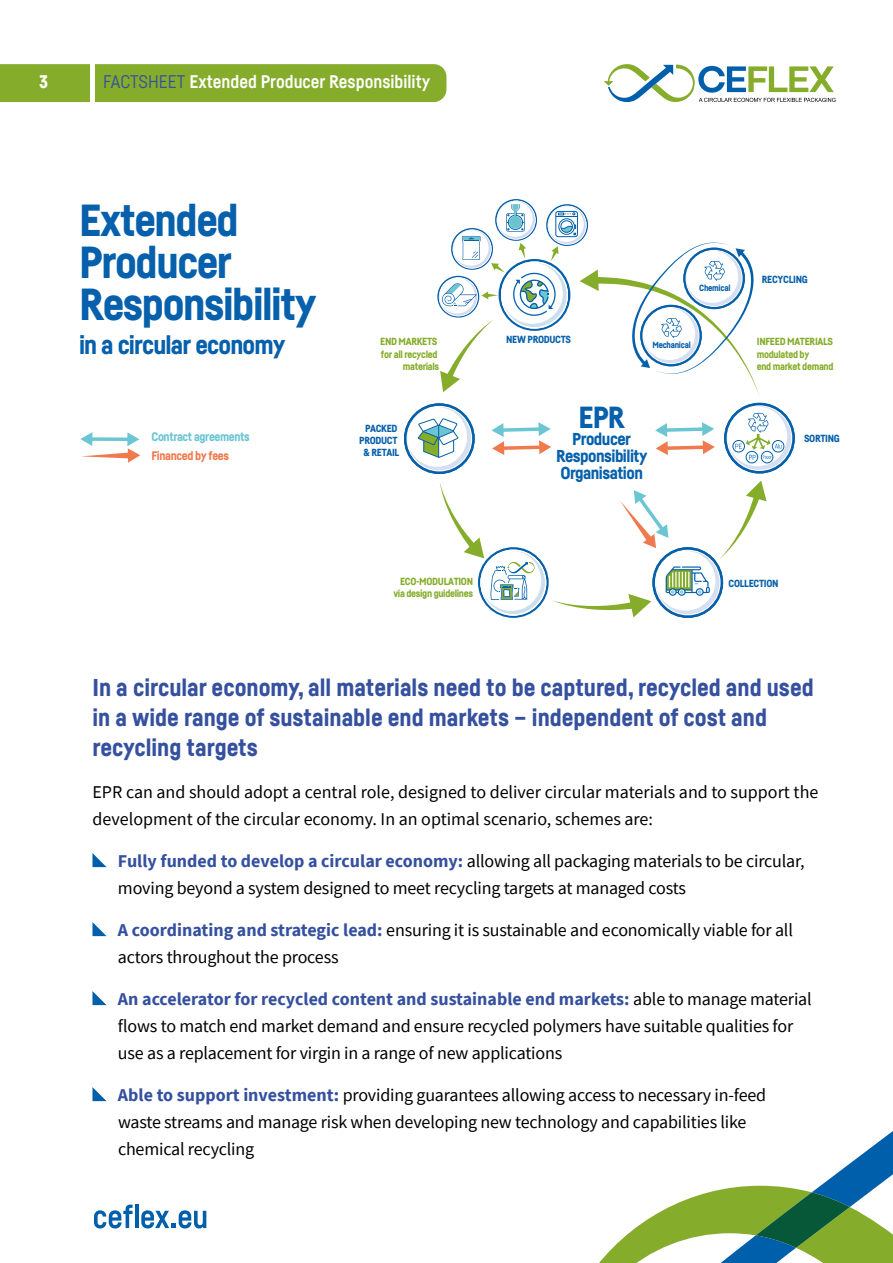
<style>
.page{position:relative;width:893px;height:1263px;background:#fff}
.page>*{position:absolute;margin:0;border:0;box-sizing:border-box;transform-origin:0 0}
.t1{font:900 44.25px/42px "Fabrikat Kompakt";letter-spacing:-.03em;color:#0660ab}
.t2{font:900 30px "Fabrikat Kompakt";color:#0660ab}
.t3{font:900 25.65px "Fabrikat Kompakt";letter-spacing:-.035em;color:#0660ab}
.t4{font:900 24px/30px "Fabrikat Kompakt";color:#35509e}
.t5{font:18px/27px "Source Sans Pro";letter-spacing:-.01em;color:#000}
.t6{font:700 18px "Fabrikat Kompakt";color:#fff}
.t7{font:900 18px "Fabrikat Kompakt";color:#fff}
.t8{font:900 16.95px/17px "Fabrikat Kompakt";letter-spacing:-.03em;color:#0660ab;text-align:center}
.t9{font:900 12.15px "Fabrikat Kompakt";letter-spacing:-.03em;color:#6bc5d3}
.t10{font:900 12.15px "Fabrikat Kompakt";letter-spacing:-.03em;color:#ef7a4e}
.t11{font:900 10.2px/12.1px "Fabrikat Kompakt";letter-spacing:-.03em;color:#85ad2b;text-align:right}
.t12{font:900 10.2px/12.1px "Fabrikat Kompakt";letter-spacing:-.03em;color:#0660ab;text-align:center}
.t13{font:900 8.85px "Fabrikat Kompakt";letter-spacing:-.03em;color:#0660ab}
.s1{font-weight:400;color:#35509e}
.s2{font-weight:700;color:#35509e}
</style>
<div class="page">
<svg style="left:604px;top:64px;width:232px;height:38px"></svg>
<svg style="left:94px;top:1204px;width:39px;height:24px"></svg>
<hr style="left:135px;top:1205px;width:3px;height:23px;background:#005fab">
<svg style="left:141px;top:1210px;width:65px;height:18px"></svg>
<svg style="left:92px;top:853px;width:15px;height:14px"></svg>
<svg style="left:92px;top:922px;width:15px;height:14px"></svg>
<svg style="left:92px;top:991px;width:15px;height:14px"></svg>
<svg style="left:92px;top:1087px;width:15px;height:14px"></svg>
<svg style="left:80px;top:432px;width:60px;height:31px"></svg>
<svg style="left:725px;top:405px;width:68px;height:68px"></svg>
<svg style="left:405px;top:405px;width:68px;height:68px"></svg>
<svg style="left:491px;top:422px;width:60px;height:33px"></svg>
<svg style="left:655px;top:422px;width:60px;height:33px"></svg>
<svg style="left:437px;top:276px;width:42px;height:42px"></svg>
<svg style="left:440px;top:481px;width:327px;height:136px"></svg>
<svg style="left:439px;top:200px;width:321px;height:196px"></svg>
<div style="left:0;top:64px;width:446px;height:38px;background:#85ad2b"></div>
<hr style="left:90px;top:57px;width:4px;height:54px;background:#fff">
<svg style="left:599px;top:1131px;width:294px;height:132px"></svg>
<p class="t7" style="left:39px;top:71px;width:11px">3</p>
<p class="t6" style="left:103px;top:71px;width:328px"><span class="s1">FACTSHEET</span> Extended Producer Responsibility</p>
<h1 class="t1" style="left:79px;top:198px;width:239px">Extended<br>Producer<br>Responsibility</h1>
<h3 class="t3" style="left:79px;top:329px;width:208px">in a circular economy</h3>
<p class="t11" style="left:380px;top:335px;width:59px">END MARKETS</p>
<p class="t12" style="left:506px;top:334px;width:66px">NEW PRODUCTS</p>
<p class="t11" style="left:381px;top:348px;width:60px">for all recycled materials</p>
<p class="t13" style="left:699px;top:282px;width:33px">Chemical</p>
<p class="t13" style="left:652px;top:339px;width:40px">Mechanical</p>
<p class="t12" style="left:762px;top:273px;width:47px">RECYCLING</p>
<p class="t11" style="left:757px;top:335px;width:78px;text-align:left">INFEED MATERIALS modulated by<br>end market demand</p>
<p class="t9" style="left:151px;top:429px;width:100px">Contract agreements</p>
<p class="t10" style="left:151px;top:448px;width:79px">Financed by fees</p>
<h2 class="t2" style="left:578px;top:399px;width:48px">EPR</h2>
<p class="t12" style="left:359px;top:422px;width:42px">PACKED<br>PRODUCT &amp; RETAIL</p>
<p class="t12" style="left:804px;top:432px;width:37px">SORTING</p>
<p class="t8" style="left:556px;top:430px;width:93px">Producer<br>Responsibility<br>Organisation</p>
<p class="t11" style="left:400px;top:575px;width:75px">ECO-MODULATION</p>
<p class="t12" style="left:729px;top:577px;width:51px">COLLECTION</p>
<p class="t11" style="left:393px;top:587px;width:81px">via design guidelines</p>
<h3 class="t4" style="left:92px;top:672px;width:723px">In a circular economy, all materials need to be captured, recycled and used in a wide range of sustainable end markets – independent of cost and recycling targets</h3>
<p class="t5" style="left:92px;top:778px;width:727px">EPR can and should adopt a central role, designed to deliver circular materials and to support the development of the circular economy. In an optimal scenario, schemes are:</p>
<p class="t5" style="left:118px;top:847px;width:688px"><span class="s2">Fully funded to develop a circular economy:</span> allowing all packaging materials to be circular, moving beyond a system designed to meet recycling targets at managed costs</p>
<p class="t5" style="left:118px;top:916px;width:676px"><span class="s2">A coordinating and strategic lead:</span> ensuring it is sustainable and economically viable for all actors throughout the process</p>
<p class="t5" style="left:118px;top:985px;width:695px"><span class="s2">An accelerator for recycled content and sustainable end markets:</span> able to manage material flows to match end market demand and ensure recycled polymers have suitable qualities for use as a replacement for virgin in a range of new applications</p>
<p class="t5" style="left:118px;top:1081px;width:650px"><span class="s2">Able to support investment:</span> providing guarantees allowing access to necessary in-feed waste streams and manage risk when developing new technology and capabilities like chemical recycling</p>
</div>
